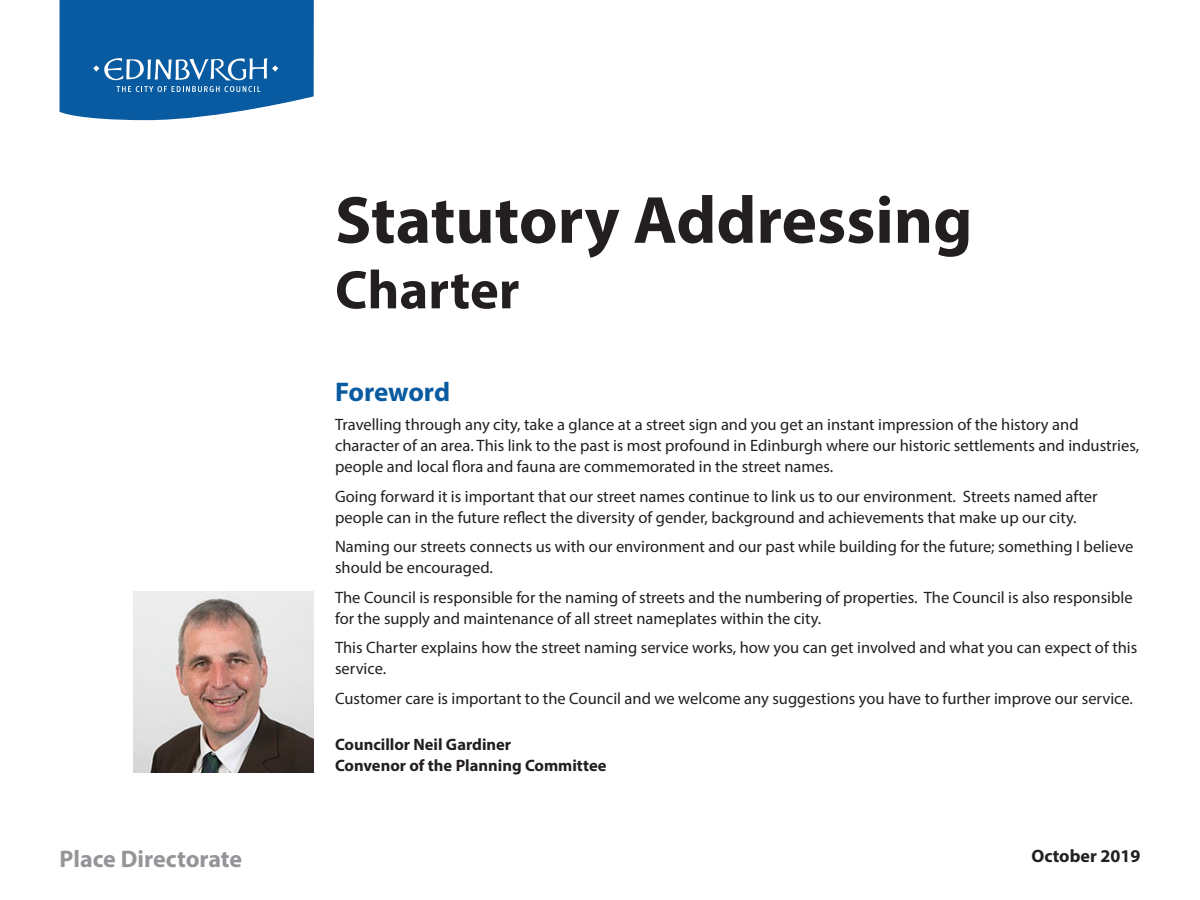
<style>
.page{position:relative;width:1200px;height:900px;background:#fff}
.page>*{position:absolute;margin:0;border:0;box-sizing:border-box;transform-origin:0 0}
.t1{font:700 67.2px "Myriad Pro";color:#231f20}
.t2{font:700 54.6px "Myriad Pro";color:#231f20}
.t3{font:700 27px "Myriad Pro";letter-spacing:-.01em;color:#085ba0}
.t4{font:700 24px "Myriad Pro";color:#939598}
.t5{font:700 18px "Myriad Pro";color:#231f20}
.t6{font:16.5px/21px "Myriad Pro";color:#231f20}
.t7{font:700 16.5px/21px "Myriad Pro";color:#231f20}
</style>
<div class="page">
<svg style="left:60px;top:0;width:254px;height:120px;background:#216ba9"></svg>
<img style="left:133px;top:592px;width:181px;height:180px">
<h3 class="t4" style="left:60px;top:843px;width:184px">Place Directorate</h3>
<h1 class="t1" style="left:335px;top:176px;width:639px">Statutory Addressing</h1>
<h2 class="t2" style="left:335px;top:254px;width:186px">Charter</h2>
<h3 class="t3" style="left:335px;top:374px;width:117px">Foreword</h3>
<p class="t6" style="left:335px;top:414px;width:806px">Travelling through any city, take a glance at a street sign and you get an instant impression of the history and character of an area. This link to the past is most profound in Edinburgh where our historic settlements and industries, people and local flora and fauna are commemorated in the street names.</p>
<p class="t6" style="left:335px;top:486px;width:764px">Going forward it is important that our street names continue to link us to our environment. Streets named after people can in the future reflect the diversity of gender, background and achievements that make up our city.</p>
<p class="t6" style="left:335px;top:536px;width:800px">Naming our streets connects us with our environment and our past while building for the future; something I believe should be encouraged.</p>
<p class="t6" style="left:335px;top:587px;width:799px">The Council is responsible for the naming of streets and the numbering of properties. The Council is also responsible for the supply and maintenance of all street nameplates within the city.</p>
<p class="t6" style="left:335px;top:637px;width:804px">This Charter explains how the street naming service works, how you can get involved and what you can expect of this service.</p>
<p class="t6" style="left:335px;top:688px;width:799px">Customer care is important to the Council and we welcome any suggestions you have to further improve our service.</p>
<p class="t7" style="left:335px;top:733px;width:273px">Councillor Neil Gardiner<br>Convenor of the Planning Committee</p>
<p class="t5" style="left:1032px;top:844px;width:110px">October 2019</p>
</div>
